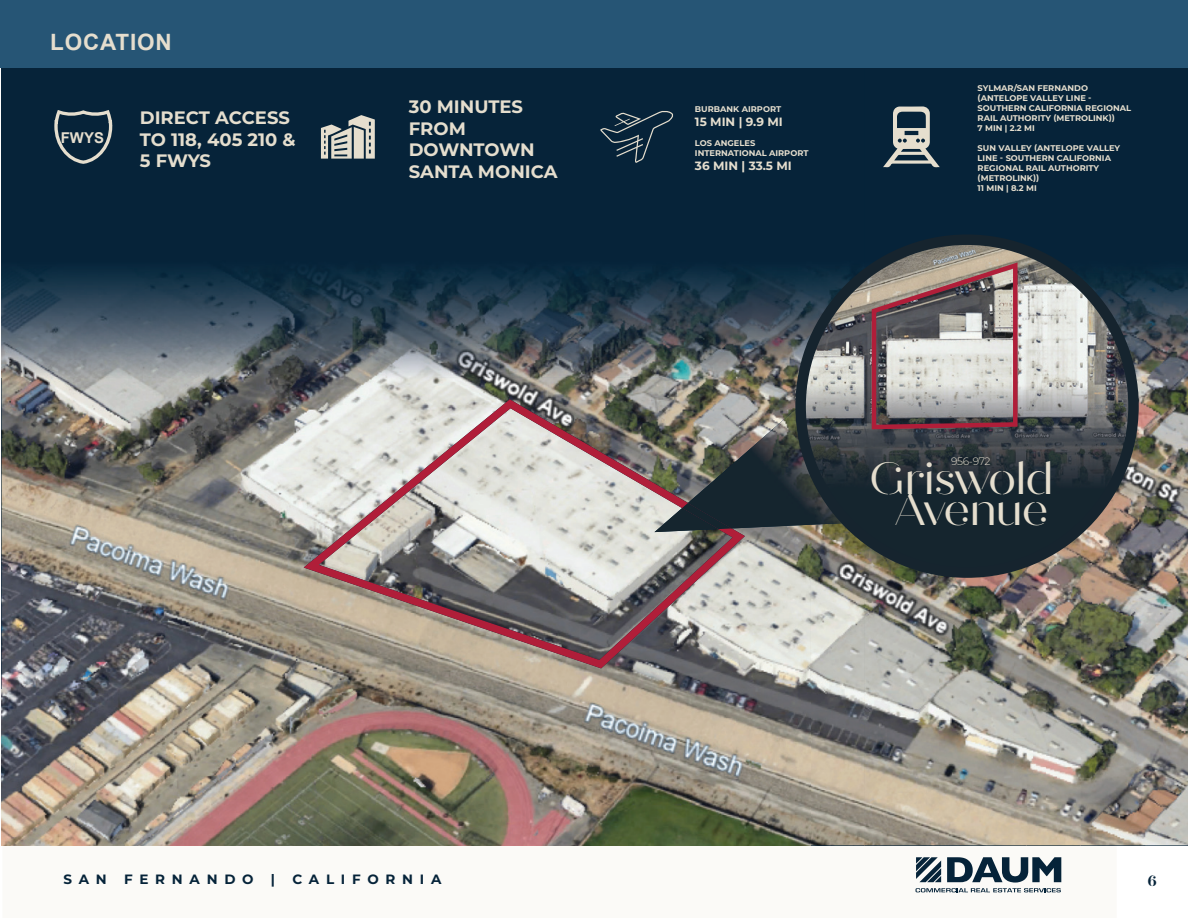
<style>
.page{position:relative;width:1188px;height:918px;background:#fff}
.page>*{position:absolute;margin:0;border:0;box-sizing:border-box;transform-origin:0 0}
.t1{font:45.15px "Quiche Stencil";letter-spacing:-.03em;color:#e5dece}
.t2{font:700 22.5px "Arial";letter-spacing:.035em;color:#e5dece}
.t3{font:700 18px/21.6px "Montserrat";color:#e5dece}
.t4{font:700 15px "Quiche Stencil";color:#052339}
.t5{font:700 14.85px "Arial";color:#e5dece}
.t6{font:700 13.5px "Montserrat";letter-spacing:.5em;color:#052339}
.t7{font:700 12px "Montserrat";color:#e5dece}
.t8{font:300 10.65px "Montserrat";letter-spacing:-.03em;color:#e5dece}
.t9{font:700 8.25px/9.9px "Montserrat";color:#e5dece}
</style>
<div class="page">
<svg style="left:916px;top:857px;width:145px;height:35px"></svg>
<img style="left:2px;top:68px;width:862px;height:309px">
<div style="left:864px;top:68px;width:324px;height:205px;background:#062339"></div>
<img style="left:1068px;top:273px;width:120px;height:52px">
<img style="left:1081px;top:325px;width:107px;height:520px">
<img style="left:2px;top:377px;width:808px;height:468px">
<img style="left:810px;top:568px;width:54px;height:277px">
<img style="left:1027px;top:529px;width:54px;height:316px">
<img style="left:864px;top:562px;width:163px;height:283px">
<svg style="left:53px;top:108px;width:61px;height:58px;background:#2b4251"></svg>
<svg style="left:321px;top:115px;width:54px;height:44px;background:#949a98"></svg>
<svg style="left:600px;top:111px;width:73px;height:52px;background:#1d3648"></svg>
<svg style="left:883px;top:106px;width:57px;height:62px;background:#5b6b72"></svg>
<div style="left:0;top:0;width:1188px;height:68px;background:#265575"></div>
<svg style="left:304px;top:399px;width:441px;height:269px;background:#b0a6a2"></svg>
<img style="left:654px;top:406px;width:147px;height:126px">
<svg style="left:682px;top:503px;width:50px;height:26px"></svg>
<svg style="left:801px;top:240px;width:333px;height:333px;background:#787c7d"></svg>
<img style="left:801px;top:406px;width:223px;height:162px">
<div style="left:795px;top:234px;width:344px;height:344px;border:10px solid #16242e;border-radius:50%"></div>
<svg style="left:864px;top:259px;width:156px;height:173px;background:#9c8f8e"></svg>
<h2 class="t2" style="left:50px;top:26px;width:123px">LOCATION</h2>
<h3 class="t5" style="left:61px;top:127px;width:45px">FWYS</h3>
<h3 class="t3" style="left:140px;top:106px;width:157px">DIRECT ACCESS<br>TO 118, 405 210 &amp;<br>5 FWYS</h3>
<h3 class="t3" style="left:409px;top:95px;width:150px">30 MINUTES<br>FROM<br>DOWNTOWN<br>SANTA MONICA</h3>
<p class="t9" style="left:695px;top:103px;width:88px">BURBANK AIRPORT</p>
<h3 class="t7" style="left:695px;top:113px;width:89px">15 MIN | 9.9 MI</h3>
<p class="t9" style="left:695px;top:138px;width:115px">LOS ANGELES<br>INTERNATIONAL AIRPORT</p>
<h3 class="t7" style="left:695px;top:157px;width:98px">36 MIN | 33.5 MI</h3>
<p class="t9" style="left:978px;top:83px;width:155px">SYLMAR/SAN FERNANDO (ANTELOPE VALLEY LINE -<br>SOUTHERN CALIFORNIA REGIONAL<br>RAIL AUTHORITY (METROLINK))<br>7 MIN | 2.2 MI</p>
<p class="t9" style="left:978px;top:143px;width:144px">SUN VALLEY (ANTELOPE VALLEY<br>LINE - SOUTHERN CALIFORNIA<br>REGIONAL RAIL AUTHORITY (METROLINK))<br>11 MIN | 8.2 MI</p>
<p class="t8" style="left:951px;top:454px;width:41px">956-972</p>
<h1 class="t1" style="left:870px;top:452px;width:186px">Griswold</h1>
<h1 class="t1" style="left:894px;top:483px;width:156px">Avenue</h1>
<h3 class="t6" style="left:63px;top:869px;width:45px">SAN</h3>
<h3 class="t6" style="left:124px;top:869px;width:131px">FERNANDO</h3>
<h3 class="t6" style="left:271px;top:869px;width:6px">|</h3>
<h3 class="t6" style="left:292px;top:869px;width:150px">CALIFORNIA</h3>
<h3 class="t4" style="left:1147px;top:872px;width:11px">6</h3>
</div>
